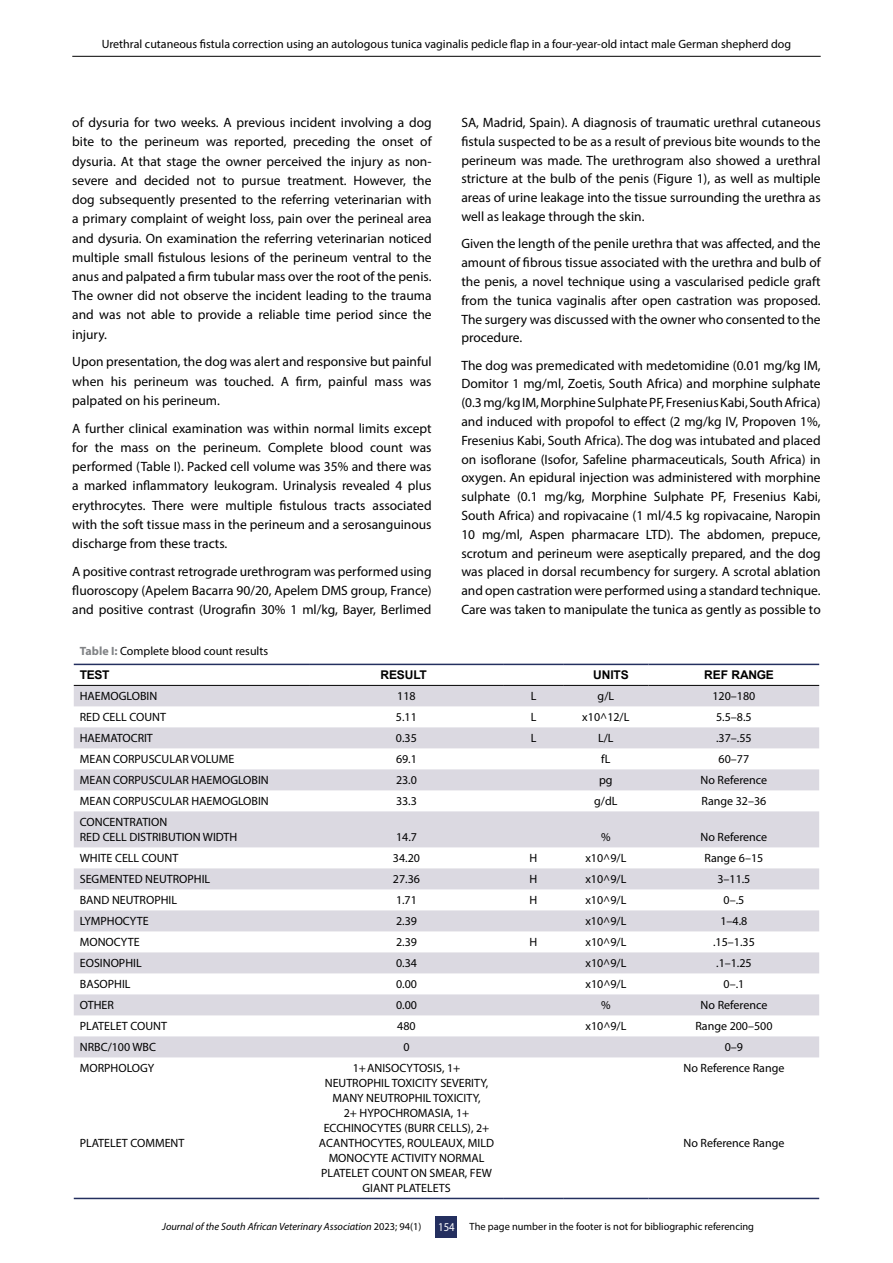
<style>
.page{position:relative;width:893px;height:1263px;background:#fff}
.page>*{position:absolute;margin:0;border:0;box-sizing:border-box;transform-origin:0 0}
.t1{font:13.5px/18.8px "Myriad Pro";color:#000;text-align:justify}
.t2{font:12px/15px "Myriad Pro";color:#000}
.t3{font:700 12px "Arial";letter-spacing:-.01em;color:#000}
.t4{font:10.5px "Myriad Pro";color:#000}
.t5{font:italic 10.5px "Myriad Pro";color:#000}
.s1{font-weight:700;color:#808285}
.s2{font-style:normal}
.s3{font-size:12px;color:#fff}
</style>
<div class="page">
<div style="left:436px;top:1217px;width:21px;height:21px;background:#242f5f"></div>
<hr style="left:72px;top:56px;width:749px;height:1px;background:#000">
<svg style="left:74px;top:686px;width:745px;height:371px;fill:#dbd9e1"></svg>
<hr style="left:74px;top:664px;width:235px;height:1px;background:#242f5f">
<hr style="left:309px;top:664px;width:195px;height:1px;background:#242f5f">
<hr style="left:504px;top:664px;width:59px;height:1px;background:#242f5f">
<hr style="left:563px;top:664px;width:86px;height:1px;background:#242f5f">
<hr style="left:649px;top:664px;width:170px;height:1px;background:#242f5f">
<hr style="left:74px;top:1198px;width:235px;height:1px;background:#242f5f">
<hr style="left:309px;top:1198px;width:195px;height:1px;background:#242f5f">
<hr style="left:504px;top:1198px;width:59px;height:1px;background:#242f5f">
<hr style="left:563px;top:1198px;width:86px;height:1px;background:#242f5f">
<hr style="left:649px;top:1198px;width:170px;height:1px;background:#242f5f">
<hr style="left:74px;top:685px;width:235px;height:1px;background:#000">
<hr style="left:309px;top:685px;width:195px;height:1px;background:#000">
<hr style="left:504px;top:685px;width:59px;height:1px;background:#000">
<hr style="left:563px;top:685px;width:86px;height:1px;background:#000">
<hr style="left:649px;top:685px;width:170px;height:1px;background:#000">
<p class="t2" style="left:102px;top:37px;width:691px">Urethral cutaneous fistula correction using an autologous tunica vaginalis pedicle flap in a four-year-old intact male German shepherd dog</p>
<p class="t1" style="left:72px;top:113px;width:361px;line-height:19.2px">of dysuria for two weeks. A previous incident involving a dog bite to the perineum was reported, preceding the onset of dysuria. At that stage the owner perceived the injury as non&shy;severe and decided not to pursue treatment. However, the dog subsequently presented to the referring veterinarian with a primary complaint of weight loss, pain over the perineal area and dysuria. On examination the referring veterinarian noticed multiple small fistulous lesions of the perineum ventral to the anus and palpated a firm tubular mass over the root of the penis.<br>The owner did not observe the incident leading to the trauma and was not able to provide a reliable time period since the injury.</p>
<p class="t1" style="left:72px;top:352px;width:361px;line-height:19.2px">Upon presentation, the dog was alert and responsive but painful when his perineum was touched. A firm, painful mass was palpated on his perineum.</p>
<p class="t1" style="left:72px;top:418px;width:361px;line-height:19.2px">A further clinical examination was within normal limits except for the mass on the perineum. Complete blood count was performed (Table I). Packed cell volume was 35% and there was a marked inflammatory leukogram. Urinalysis revealed 4 plus erythrocytes. There were multiple fistulous tracts associated with the soft tissue mass in the perineum and a serosanguinous discharge from these tracts.</p>
<p class="t1" style="left:72px;top:561px;width:361px;line-height:19.2px">A positive contrast retrograde urethrogram was performed using fluoroscopy (Apelem Bacarra 90/20, Apelem DMS group, France) and positive contrast (Urografin 30% 1 ml/kg, Bayer, Berlimed</p>
<p class="t1" style="left:461px;top:113px;width:361px">SA, Madrid, Spain). A diagnosis of traumatic urethral cutaneous fistula suspected to be as a result of previous bite wounds to the perineum was made. The urethrogram also showed a urethral stricture at the bulb of the penis (Figure 1), as well as multiple areas of urine leakage into the tissue surrounding the urethra as well as leakage through the skin.</p>
<p class="t1" style="left:461px;top:234px;width:361px">Given the length of the penile urethra that was affected, and the amount of fibrous tissue associated with the urethra and bulb of the penis, a novel technique using a vascularised pedicle graft from the tunica vaginalis after open castration was proposed.<br>The surgery was discussed with the owner who consented to the procedure.</p>
<p class="t1" style="left:461px;top:355px;width:361px">The dog was premedicated with medetomidine (0.01 mg/kg IM, Domitor 1 mg/ml, Zoetis, South Africa) and morphine sulphate (0.3 mg/kg IM, Morphine Sulphate PF, Fresenius Kabi, South Africa) and induced with propofol to effect (2 mg/kg IV, Propoven 1%, Fresenius Kabi, South Africa). The dog was intubated and placed on isoflorane (Isofor, Safeline pharmaceuticals, South Africa) in oxygen. An epidural injection was administered with morphine sulphate (0.1 mg/kg, Morphine Sulphate PF, Fresenius Kabi, South Africa) and ropivacaine (1 ml/4.5 kg ropivacaine, Naropin 10 mg/ml, Aspen pharmacare LTD). The abdomen, prepuce, scrotum and perineum were aseptically prepared, and the dog was placed in dorsal recumbency for surgery. A scrotal ablation and open castration were performed using a standard technique.<br>Care was taken to manipulate the tunica as gently as possible to</p>
<p class="t2" style="left:80px;top:643px;width:190px"><span class="s1">Table I:</span> Complete blood count results</p>
<p class="t3" style="left:80px;top:666px;width:31px">TEST</p>
<p class="t3" style="left:381px;top:666px;width:48px">RESULT</p>
<p class="t3" style="left:593px;top:666px;width:37px">UNITS</p>
<p class="t3" style="left:704px;top:666px;width:71px">REF RANGE</p>
<p class="t2" style="left:80px;top:689px;width:79px">HAEMOGLOBIN</p>
<p class="t2" style="left:397px;top:689px;width:20px">118</p>
<p class="t2" style="left:531px;top:689px;width:7px">L</p>
<p class="t2" style="left:598px;top:689px;width:18px">g/L</p>
<p class="t2" style="left:712px;top:689px;width:44px">120–180</p>
<p class="t2" style="left:80px;top:710px;width:88px">RED CELL COUNT</p>
<p class="t2" style="left:396px;top:710px;width:22px">5.11</p>
<p class="t2" style="left:531px;top:710px;width:7px">L</p>
<p class="t2" style="left:582px;top:710px;width:49px">x10^12/L</p>
<p class="t2" style="left:716px;top:710px;width:37px">5.5–8.5</p>
<p class="t2" style="left:80px;top:731px;width:75px">HAEMATOCRIT</p>
<p class="t2" style="left:396px;top:731px;width:22px">0.35</p>
<p class="t2" style="left:531px;top:731px;width:7px">L</p>
<p class="t2" style="left:598px;top:731px;width:17px">L/L</p>
<p class="t2" style="left:716px;top:731px;width:37px">.37–.55</p>
<p class="t2" style="left:80px;top:752px;width:156px">MEAN CORPUSCULAR VOLUME</p>
<p class="t2" style="left:396px;top:752px;width:22px">69.1</p>
<p class="t2" style="left:601px;top:752px;width:11px">fL</p>
<p class="t2" style="left:719px;top:752px;width:32px">60–77</p>
<p class="t2" style="left:80px;top:773px;width:191px">MEAN CORPUSCULAR HAEMOGLOBIN</p>
<p class="t2" style="left:396px;top:773px;width:22px">23.0</p>
<p class="t2" style="left:599px;top:773px;width:15px">pg</p>
<p class="t2" style="left:701px;top:773px;width:68px">No Reference</p>
<p class="t2" style="left:80px;top:794px;width:191px">MEAN CORPUSCULAR HAEMOGLOBIN</p>
<p class="t2" style="left:396px;top:794px;width:22px">33.3</p>
<p class="t2" style="left:594px;top:794px;width:25px">g/dL</p>
<p class="t2" style="left:701px;top:794px;width:66px">Range 32–36</p>
<p class="t2" style="left:80px;top:815px;width:159px">CONCENTRATION<br>RED CELL DISTRIBUTION WIDTH</p>
<p class="t2" style="left:396px;top:830px;width:22px">14.7</p>
<p class="t2" style="left:601px;top:830px;width:11px">%</p>
<p class="t2" style="left:701px;top:830px;width:68px">No Reference</p>
<p class="t2" style="left:80px;top:851px;width:100px">WHITE CELL COUNT</p>
<p class="t2" style="left:393px;top:851px;width:29px">34.20</p>
<p class="t2" style="left:530px;top:851px;width:9px">H</p>
<p class="t2" style="left:585px;top:851px;width:42px">x10^9/L</p>
<p class="t2" style="left:704px;top:851px;width:60px">Range 6–15</p>
<p class="t2" style="left:80px;top:872px;width:132px">SEGMENTED NEUTROPHIL</p>
<p class="t2" style="left:393px;top:872px;width:29px">27.36</p>
<p class="t2" style="left:530px;top:872px;width:9px">H</p>
<p class="t2" style="left:585px;top:872px;width:42px">x10^9/L</p>
<p class="t2" style="left:717px;top:872px;width:35px">3–11.5</p>
<p class="t2" style="left:80px;top:893px;width:99px">BAND NEUTROPHIL</p>
<p class="t2" style="left:396px;top:893px;width:22px">1.71</p>
<p class="t2" style="left:530px;top:893px;width:9px">H</p>
<p class="t2" style="left:585px;top:893px;width:42px">x10^9/L</p>
<p class="t2" style="left:723px;top:893px;width:22px">0–.5</p>
<p class="t2" style="left:80px;top:914px;width:70px">LYMPHOCYTE</p>
<p class="t2" style="left:396px;top:914px;width:22px">2.39</p>
<p class="t2" style="left:585px;top:914px;width:42px">x10^9/L</p>
<p class="t2" style="left:720px;top:914px;width:28px">1–4.8</p>
<p class="t2" style="left:80px;top:935px;width:61px">MONOCYTE</p>
<p class="t2" style="left:396px;top:935px;width:22px">2.39</p>
<p class="t2" style="left:530px;top:935px;width:9px">H</p>
<p class="t2" style="left:585px;top:935px;width:42px">x10^9/L</p>
<p class="t2" style="left:713px;top:935px;width:43px">.15–1.35</p>
<p class="t2" style="left:80px;top:956px;width:63px">EOSINOPHIL</p>
<p class="t2" style="left:396px;top:956px;width:22px">0.34</p>
<p class="t2" style="left:585px;top:956px;width:42px">x10^9/L</p>
<p class="t2" style="left:716px;top:956px;width:37px">.1–1.25</p>
<p class="t2" style="left:80px;top:977px;width:52px">BASOPHIL</p>
<p class="t2" style="left:396px;top:977px;width:22px">0.00</p>
<p class="t2" style="left:585px;top:977px;width:42px">x10^9/L</p>
<p class="t2" style="left:724px;top:977px;width:22px">0–.1</p>
<p class="t2" style="left:80px;top:998px;width:36px">OTHER</p>
<p class="t2" style="left:396px;top:998px;width:22px">0.00</p>
<p class="t2" style="left:601px;top:998px;width:11px">%</p>
<p class="t2" style="left:701px;top:998px;width:68px">No Reference</p>
<p class="t2" style="left:80px;top:1019px;width:89px">PLATELET COUNT</p>
<p class="t2" style="left:397px;top:1019px;width:20px">480</p>
<p class="t2" style="left:585px;top:1019px;width:42px">x10^9/L</p>
<p class="t2" style="left:695px;top:1019px;width:79px">Range 200–500</p>
<p class="t2" style="left:80px;top:1040px;width:78px">NRBC/100 WBC</p>
<p class="t2" style="left:403px;top:1040px;width:8px">0</p>
<p class="t2" style="left:725px;top:1040px;width:20px">0–9</p>
<p class="t2" style="left:80px;top:1061px;width:76px">MORPHOLOGY</p>
<p class="t2" style="left:319px;top:1061px;width:177px;text-align:center">1+ ANISOCYTOSIS, 1+<br>NEUTROPHIL TOXICITY SEVERITY,<br>MANY NEUTROPHIL TOXICITY,<br>2+ HYPOCHROMASIA, 1+<br>ECCHINOCYTES (BURR CELLS), 2+<br>ACANTHOCYTES, ROULEAUX, MILD<br>MONOCYTE ACTIVITY NORMAL<br>PLATELET COUNT ON SMEAR, FEW<br>GIANT PLATELETS</p>
<p class="t2" style="left:683px;top:1061px;width:103px">No Reference Range</p>
<p class="t2" style="left:683px;top:1136px;width:103px">No Reference Range</p>
<p class="t2" style="left:80px;top:1136px;width:106px">PLATELET COMMENT</p>
<p class="t5" style="left:162px;top:1220px;width:261px">Journal of the South African Veterinary Association <span class="s2">2023; 94(1)</span></p>
<p class="t4" style="left:438px;top:1220px;width:317px"><span class="s3">154</span> The page number in the footer is not for bibliographic referencing</p>
</div>
